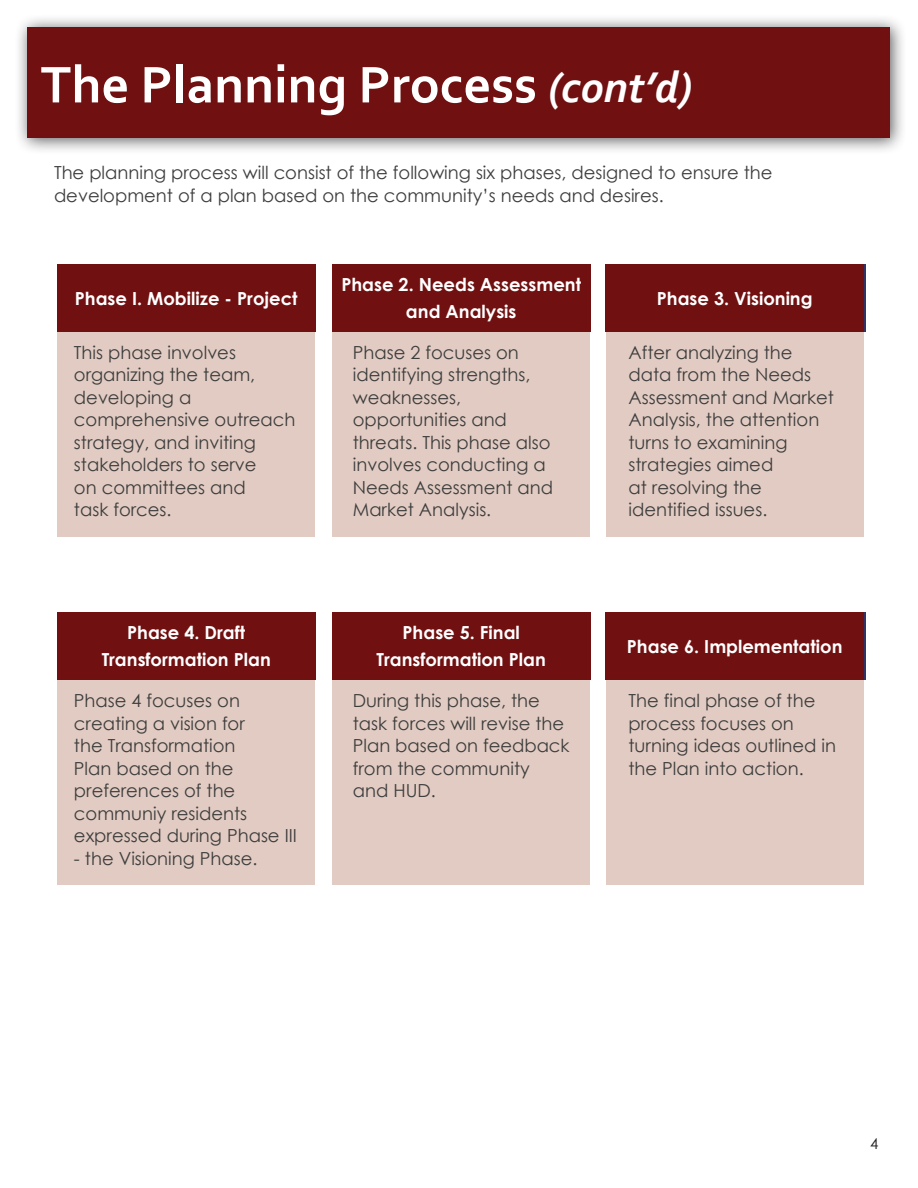
<style>
.page{position:relative;width:918px;height:1188px;background:#fff}
.page>*{position:absolute;margin:0;border:0;box-sizing:border-box;transform-origin:0 0}
.Heading{font:700 54px "Corbel";color:#fff}
.Paragraph_Style_1{font:18px/22.5px "Century Gothic";color:#3d3d3d}
.Subheading{font:700 18px/27px "Century Gothic";color:#fff;text-align:center}
.t1{font:15px "Century Gothic";color:#231f20}
.s1{font-style:italic;font-size:45px}
</style>
<div class="page">
<div style="left:14px;top:14px;width:893px;height:142px;background:#231f20;opacity:.75"></div>
<div style="left:27px;top:27px;width:863px;height:111px;background:#711010"></div>
<div style="left:57px;top:264px;width:257px;height:272px;background:#e1cbc2"></div>
<div style="left:57px;top:612px;width:257px;height:272px;background:#e1cbc2"></div>
<div style="left:332px;top:264px;width:257px;height:272px;background:#e1cbc2"></div>
<div style="left:332px;top:612px;width:257px;height:272px;background:#e1cbc2"></div>
<div style="left:607px;top:264px;width:257px;height:272px;background:#e1cbc2"></div>
<div style="left:607px;top:612px;width:257px;height:272px;background:#e1cbc2"></div>
<div style="left:57px;top:264px;width:259px;height:68px;background:#711010"></div>
<div style="left:57px;top:612px;width:259px;height:68px;background:#711010"></div>
<div style="left:332px;top:264px;width:259px;height:68px;background:#711010"></div>
<div style="left:332px;top:612px;width:259px;height:68px;background:#711010"></div>
<div style="left:605px;top:264px;width:259px;height:68px;background:#711010"></div>
<div style="left:605px;top:612px;width:259px;height:68px;background:#711010"></div>
<p class="Heading" style="left:40px;top:51px;width:654px">The Planning Process <span class="s1">(cont’d)</span></p>
<p class="Paragraph_Style_1" style="left:54px;top:161px;width:720px">The planning process will consist of the following six phases, designed to ensure the development of a plan based on the community’s needs and desires.</p>
<p class="Subheading" style="left:75px;top:284px;width:224px">Phase I. Mobilize - Project</p>
<p class="Paragraph_Style_1" style="left:74px;top:341px;width:164px">This phase involves</p>
<p class="Paragraph_Style_1" style="left:74px;top:363px;width:183px">organizing the team, developing a</p>
<p class="Paragraph_Style_1" style="left:74px;top:408px;width:223px">comprehensive outreach strategy, and inviting stakeholders to serve</p>
<p class="Paragraph_Style_1" style="left:74px;top:476px;width:173px">on committees and</p>
<p class="Paragraph_Style_1" style="left:74px;top:498px;width:99px">task forces.</p>
<p class="Subheading" style="left:102px;top:618px;width:171px">Phase 4. Draft<br>Transformation Plan</p>
<p class="Paragraph_Style_1" style="left:74px;top:689px;width:224px">Phase 4 focuses on creating a vision for<br>the Transformation<br>Plan based on the preferences of the communiy residents expressed during Phase III</p>
<p class="Paragraph_Style_1" style="left:74px;top:847px;width:185px">- the Visioning Phase.</p>
<p class="Subheading" style="left:341px;top:270px;width:241px">Phase 2. Needs Assessment and Analysis</p>
<p class="Paragraph_Style_1" style="left:353px;top:341px;width:202px">Phase 2 focuses on identifying strengths, weaknesses, opportunities and threats. This phase also involves conducting a<br>Needs Assessment and<br>Market Analysis.</p>
<p class="Subheading" style="left:377px;top:618px;width:171px">Phase 5. Final<br>Transformation Plan</p>
<p class="Paragraph_Style_1" style="left:353px;top:689px;width:218px">During this phase, the task forces will revise the<br>Plan based on feedback from the community and HUD.</p>
<p class="Subheading" style="left:657px;top:284px;width:157px">Phase 3. Visioning</p>
<p class="Paragraph_Style_1" style="left:629px;top:341px;width:207px">After analyzing the data from the Needs<br>Assessment and Market<br>Analysis, the attention turns to examining strategies aimed<br>at resolving the identified issues.</p>
<p class="Subheading" style="left:627px;top:632px;width:217px">Phase 6. Implementation</p>
<p class="Paragraph_Style_1" style="left:629px;top:689px;width:209px">The final phase of the process focuses on turning ideas outlined in the Plan into action.</p>
<p class="t1" style="left:870px;top:1133px;width:10px">4</p>
</div>
